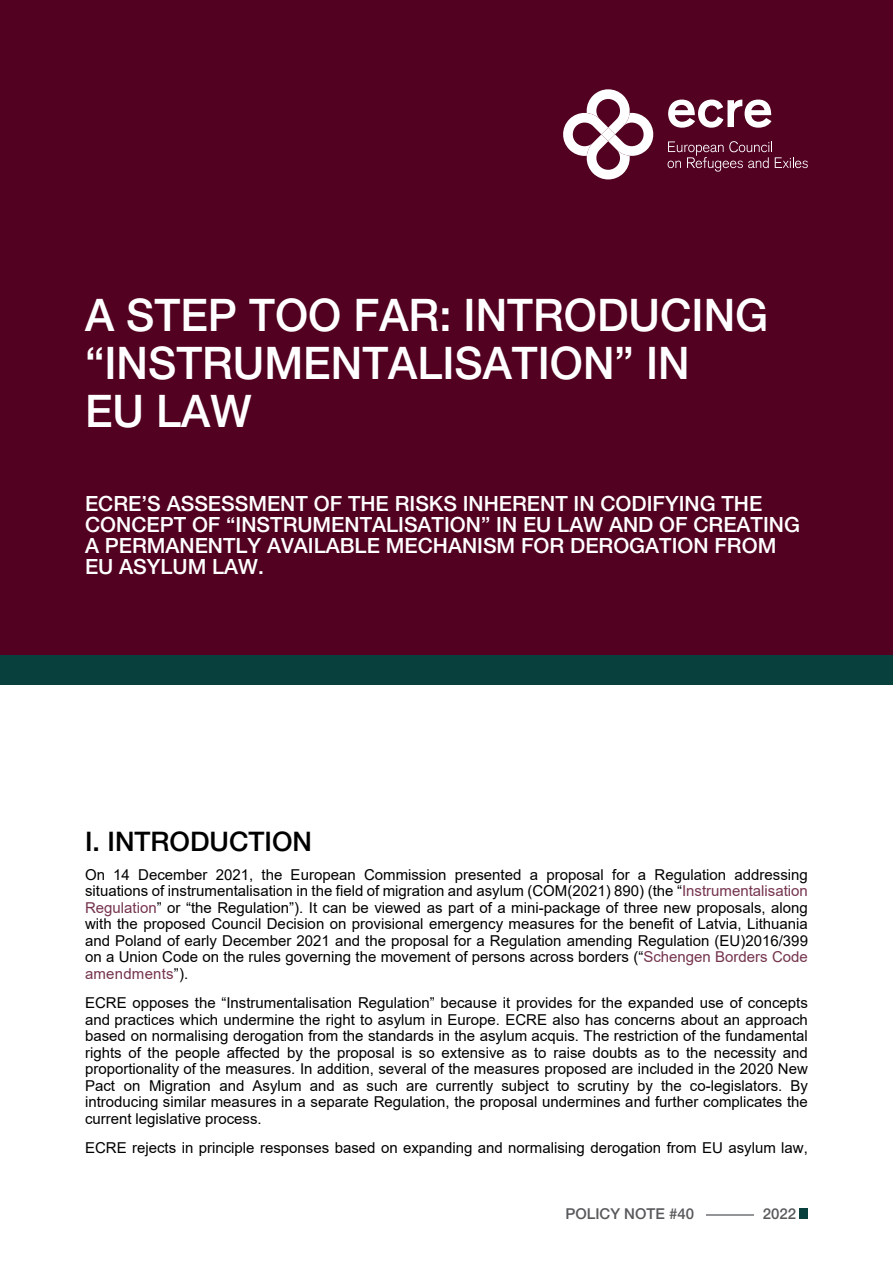
<style>
.page{position:relative;width:893px;height:1263px;background:#fff}
.page>*{position:absolute;margin:0;border:0;box-sizing:border-box;transform-origin:0 0}
.t1{font:500 45px/48px "Helvetica Neue LT Pro";color:#fff}
.t2{font:500 27px "Helvetica Neue LT Pro";color:#000}
.t3{font:500 21px/21px "Helvetica Neue LT Pro";color:#fff}
.t4{font:15px/16.5px "Arial";color:#000;text-align:justify}
.t5{font:500 15px "Helvetica Neue LT Pro";color:#58595b}
.s1{color:#75344d}
.s2{color:#939598}
</style>
<div class="page">
<div style="left:0;top:655px;width:893px;height:30px;background:#08403e"></div>
<div style="left:0;top:0;width:893px;height:655px;background:#520120"></div>
<svg style="left:668px;top:100px;width:103px;height:28px"></svg>
<svg style="left:668px;top:141px;width:140px;height:31px"></svg>
<svg style="left:563px;top:89px;width:91px;height:91px"></svg>
<div style="left:800px;top:1208px;width:8px;height:11px;background:#08403e"></div>
<h1 class="t1" style="left:85px;top:290px;width:685px">A STEP TOO FAR: INTRODUCING “INSTRUMENTALISATION” IN<br>EU LAW</h1>
<h3 class="t3" style="left:85px;top:493px;width:716px">ECRE’S ASSESSMENT OF THE RISKS INHERENT IN CODIFYING THE CONCEPT OF “INSTRUMENTALISATION” IN EU LAW AND OF CREATING A PERMANENTLY AVAILABLE MECHANISM FOR DEROGATION FROM EU ASYLUM LAW.</h3>
<h2 class="t2" style="left:85px;top:825px;width:229px">I. INTRODUCTION</h2>
<p class="t4" style="left:85px;top:866px;width:724px">On 14 December 2021, the European Commission presented a proposal for a Regulation addressing situations of instrumentalisation in the field of migration and asylum (COM(2021) 890) (the “<span class="s1">Instrumentalisation Regulation</span>” or “the Regulation”). It can be viewed as part of a mini-package of three new proposals, along with the proposed Council Decision on provisional emergency measures for the benefit of Latvia, Lithuania and Poland of early December 2021 and the proposal for a Regulation amending Regulation (EU)2016/399 on a Union Code on the rules governing the movement of persons across borders (“<span class="s1">Schengen Borders Code amendments</span>”).</p>
<p class="t4" style="left:85px;top:994px;width:724px">ECRE opposes the “Instrumentalisation Regulation” because it provides for the expanded use of concepts and practices which undermine the right to asylum in Europe. ECRE also has concerns about an approach based on normalising derogation from the standards in the asylum acquis. The restriction of the fundamental rights of the people affected by the proposal is so extensive as to raise doubts as to the necessity and proportionality of the measures. In addition, several of the measures proposed are included in the 2020 New Pact on Migration and Asylum and as such are currently subject to scrutiny by the co-legislators. By introducing similar measures in a separate Regulation, the proposal undermines and further complicates the current legislative process.</p>
<p class="t4" style="left:85px;top:1139px;width:724px">ECRE rejects in principle responses based on expanding and normalising derogation from EU asylum law,</p>
<p class="t5" style="left:565px;top:1205px;width:232px">POLICY NOTE #40 <span class="s2">—</span>2022</p>
</div>
